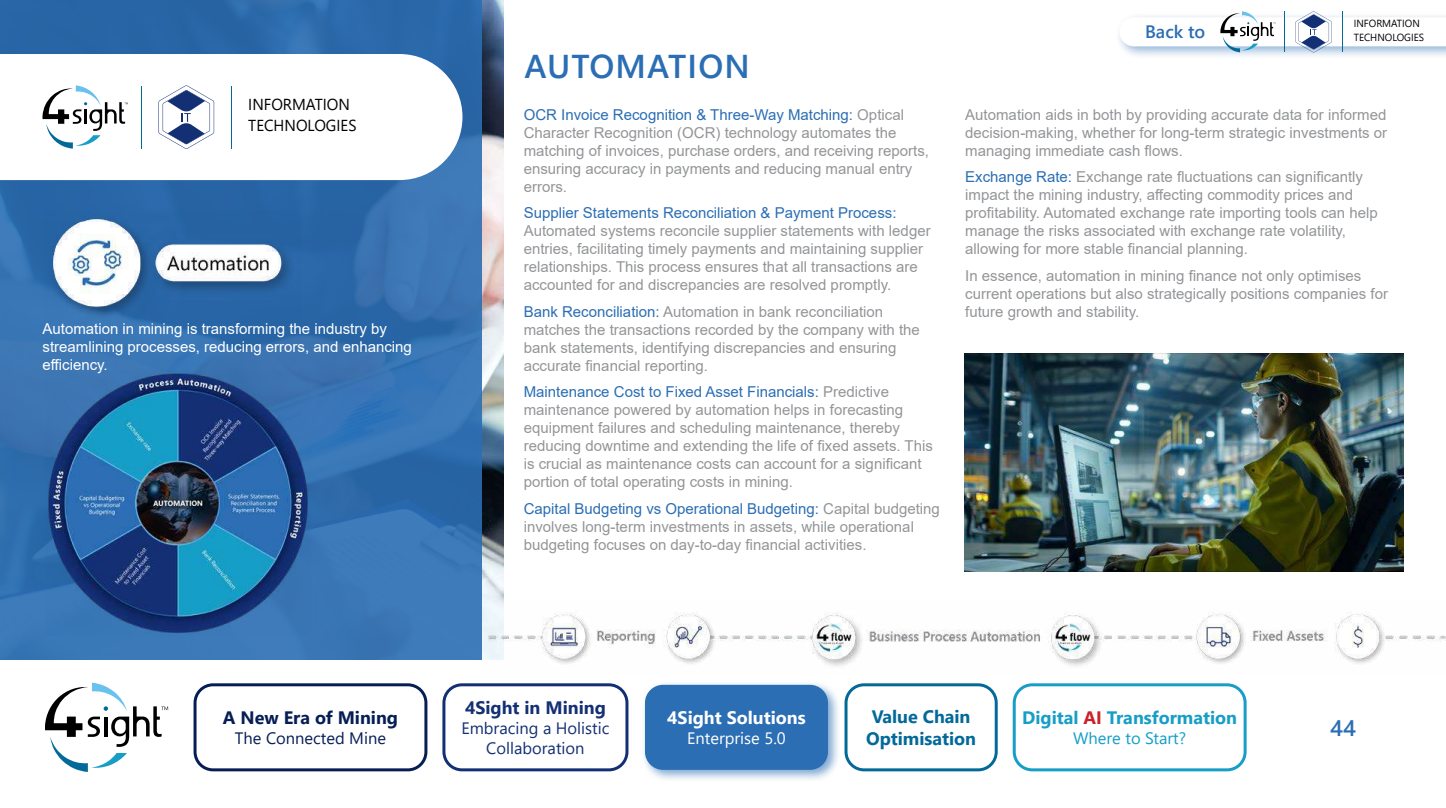
<style>
.page{position:relative;width:1446px;height:808px;background:#fff}
.page>*{position:absolute;margin:0;border:0;box-sizing:border-box;transform-origin:0 0}
.t1{font:600 33px "Segoe UI";letter-spacing:.035em;color:#2b6eb4}
.t2{font:600 22.5px "Segoe UI";color:#2b6eb4}
.t3{font:700 18px "Segoe UI";color:#179ec7}
.t4{font:700 18px/21.6px "Segoe UI";color:#026999;text-align:center}
.t5{font:700 18px "Segoe UI";color:#071e55}
.t6{font:700 18px "Segoe UI";color:#fff}
.t7{font:700 18px "Segoe UI";color:#143074}
.t8{font:600 18px "Segoe UI";color:#2b6eb4}
.t9{font:16.5px/19.8px "Segoe UI";color:#143074;text-align:center}
.t10{font:16.5px "Segoe UI";color:#071e55}
.t11{font:16.5px "Segoe UI";color:#fff}
.t12{font:16.5px "Segoe UI";color:#179ec7}
.t13{font:15.9px/21.3px "Segoe UI";color:#000}
.t14{font:15px/18px "Arial";color:#939598}
.t15{font:15px/18px "Arial";color:#fff}
.t16{font:15px "Arial";color:#2b6eb4}
.t17{font:10.35px "Segoe UI";color:#000}
.s1{color:#2b6eb4}
.s2{color:#cd202a}
</style>
<div class="page">
<div style="left:194px;top:683px;width:233px;height:88px;border:3px solid #071e55;border-radius:18px"></div>
<div style="left:1012px;top:683px;width:234px;height:88px;border:3px solid #179ec7;border-radius:18px"></div>
<div style="left:442px;top:683px;width:186px;height:88px;border:3px solid #143074;border-radius:18px"></div>
<div style="left:640px;top:680px;width:201px;height:102px;background:#2b6eb4;opacity:.6"></div>
<div style="left:645px;top:685px;width:183px;height:85px;background:#2b6eb4;border-radius:18px"></div>
<div style="left:844px;top:683px;width:154px;height:88px;border:3px solid #026999;border-radius:18px"></div>
<svg style="left:45px;top:683px;width:123px;height:89px"></svg>
<img style="left:482px;top:0;width:21px;height:600px">
<div style="left:0;top:0;width:482px;height:659px;background:linear-gradient(to right,#306dac,#3571b1)"></div>
<img style="left:964px;top:353px;width:439px;height:219px">
<img style="left:44px;top:210px;width:258px;height:114px">
<svg style="left:0;top:54px;width:462px;height:126px"></svg>
<svg style="left:43px;top:85px;width:85px;height:64px"></svg>
<hr style="left:231px;top:86px;width:1px;height:62px;background:#026999">
<svg style="left:158px;top:85px;width:56px;height:64px"></svg>
<hr style="left:141px;top:86px;width:1px;height:62px;background:#026999">
<img style="left:482px;top:600px;width:964px;height:66px">
<div style="left:1114px;top:12px;width:332px;height:48px;background:#2b6eb4;opacity:.5"></div>
<svg style="left:1119px;top:11px;width:327px;height:41px"></svg>
<hr style="left:1284px;top:11px;width:1px;height:41px;background:#026999">
<img style="left:45px;top:370px;width:265px;height:265px">
<p class="t13" style="left:248px;top:92px;width:110px">INFORMATION<br>TECHNOLOGIES</p>
<p class="t15" style="left:43px;top:320px;width:371px">Automation in mining is transforming the industry by streamlining processes, reducing errors, and enhancing efficiency.</p>
<h1 class="t1" style="left:524px;top:35px;width:227px">AUTOMATION</h1>
<p class="t14" style="left:524px;top:105px;width:407px"><span class="s1">OCR Invoice Recognition &amp; Three-Way Matching:</span> Optical Character Recognition (OCR) technology automates the matching of invoices, purchase orders, and receiving reports, ensuring accuracy in payments and reducing manual entry errors.</p>
<p class="t16" style="left:524px;top:203px;width:374px">Supplier Statements Reconciliation &amp; Payment Process:</p>
<p class="t14" style="left:524px;top:222px;width:408px">Automated systems reconcile supplier statements with ledger entries, facilitating timely payments and maintaining supplier relationships. This process ensures that all transactions are accounted for and discrepancies are resolved promptly.</p>
<p class="t14" style="left:524px;top:302px;width:398px"><span class="s1">Bank Reconciliation:</span> Automation in bank reconciliation matches the transactions recorded by the company with the bank statements, identifying discrepancies and ensuring accurate financial reporting.</p>
<p class="t14" style="left:524px;top:383px;width:411px"><span class="s1">Maintenance Cost to Fixed Asset Financials:</span> Predictive maintenance powered by automation helps in forecasting equipment failures and scheduling maintenance, thereby reducing downtime and extending the life of fixed assets. This is crucial as maintenance costs can account for a significant portion of total operating costs in mining.</p>
<p class="t14" style="left:524px;top:499px;width:418px"><span class="s1">Capital Budgeting vs Operational Budgeting:</span> Capital budgeting involves long-term investments in assets, while operational budgeting focuses on day-to-day financial activities.</p>
<p class="t17" style="left:1354px;top:14px;width:67px">INFORMATION</p>
<p class="t8" style="left:1145px;top:15px;width:62px">Back to</p>
<p class="t17" style="left:1354px;top:28px;width:72px">TECHNOLOGIES</p>
<p class="t14" style="left:965px;top:105px;width:423px;text-align:justify">Automation aids in both by providing accurate data for informed decision-making, whether for long-term strategic investments or managing immediate cash flows.</p>
<p class="t14" style="left:965px;top:168px;width:414px"><span class="s1">Exchange Rate:</span> Exchange rate fluctuations can significantly impact the mining industry, affecting commodity prices and profitability. Automated exchange rate importing tools can help manage the risks associated with exchange rate volatility, allowing for more stable financial planning.</p>
<p class="t14" style="left:965px;top:266px;width:424px">In essence, automation in mining finance not only optimises current operations but also strategically positions companies for future growth and stability.</p>
<p class="t5" style="left:223px;top:701px;width:177px">A New Era of Mining</p>
<p class="t10" style="left:235px;top:722px;width:153px">The Connected Mine</p>
<p class="t7" style="left:465px;top:691px;width:142px">4Sight in Mining</p>
<p class="t9" style="left:461px;top:717px;width:150px">Embracing a Holistic<br>Collaboration</p>
<p class="t6" style="left:667px;top:701px;width:140px">4Sight Solutions</p>
<p class="t11" style="left:687px;top:722px;width:100px">Enterprise 5.0</p>
<p class="t4" style="left:866px;top:704px;width:112px">Value Chain<br>Optimisation</p>
<h2 class="t2" style="left:1330px;top:706px;width:27px">44</h2>
<p class="t3" style="left:1022px;top:701px;width:216px">Digital <span class="s2">AI</span> Transformation</p>
<p class="t12" style="left:1073px;top:722px;width:114px">Where to Start?</p>
</div>
